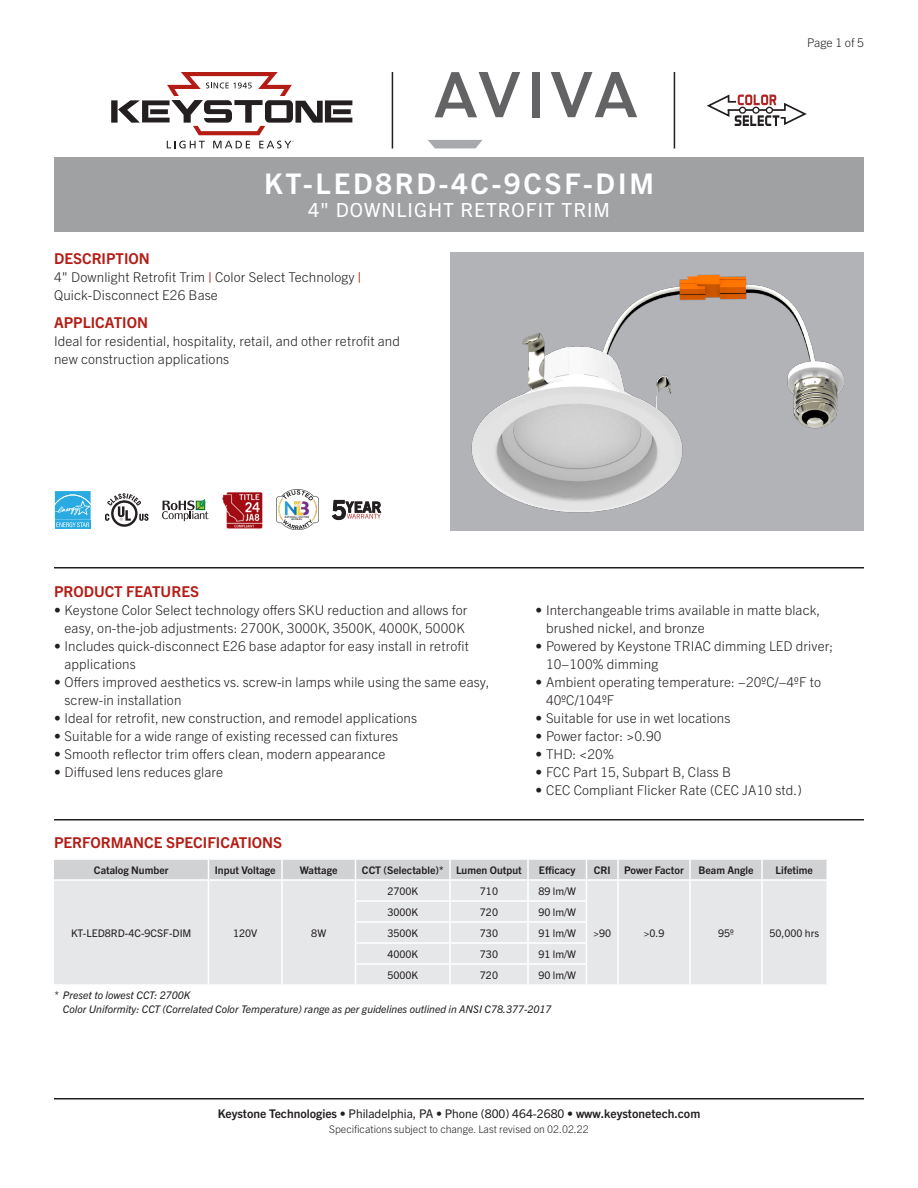
<style>
.page{position:relative;width:918px;height:1188px;background:#fff}
.page>*{position:absolute;margin:0;border:0;box-sizing:border-box;transform-origin:0 0}
.Title_Instruction{font:700 28.5px "Trade Gothic Next LT Pro";letter-spacing:.1em;color:#fff}
.SubTitle{font:19.5px "Trade Gothic Next LT Pro";letter-spacing:.05em;color:#fff}
.Heading_01{font:700 15px "Trade Gothic Next LT Pro";color:#b41d15}
.Text_SpaceBelow{font:300 13.5px/18px "Trade Gothic Next LT Pro";letter-spacing:.01em;color:#231f20}
.Text_After_Descripti{font:300 13.5px/18px "Trade Gothic Next LT Pro";letter-spacing:.01em;color:#231f20}
.t1{font:700 12px "Trade Gothic Next LT Pro";color:#231f20}
.Page{font:300 12px "Trade Gothic Next LT Pro";color:#231f20}
.Table_Footnote{font:italic 10.5px "Trade Gothic Next LT Pro";color:#231f20}
.Table_Text{font:10.5px "Trade Gothic Next LT Pro";color:#231f20}
.Table_Header{font:700 10.5px "Trade Gothic Next LT Pro";color:#231f20}
.Rev{font:300 10.5px "Trade Gothic Next LT Pro";color:#231f20}
.s1{font-weight:700;color:#b41d15}
.s2{font-weight:400}
</style>
<div class="page">
<hr style="left:54px;top:1098px;width:810px;height:2px;background:#231f20">
<hr style="left:54px;top:567px;width:810px;height:1px;background:#231f20">
<hr style="left:54px;top:819px;width:810px;height:1px;background:#231f20">
<svg style="left:54px;top:859px;width:772px;height:125px;background:#e3e4e6"></svg>
<hr style="left:689px;top:881px;width:2px;height:20px;background:#fff">
<hr style="left:761px;top:881px;width:2px;height:20px;background:#fff">
<hr style="left:689px;top:901px;width:2px;height:21px;background:#fff">
<hr style="left:761px;top:901px;width:2px;height:21px;background:#fff">
<hr style="left:689px;top:922px;width:2px;height:21px;background:#fff">
<hr style="left:761px;top:922px;width:2px;height:21px;background:#fff">
<hr style="left:689px;top:943px;width:2px;height:21px;background:#fff">
<hr style="left:761px;top:943px;width:2px;height:21px;background:#fff">
<hr style="left:689px;top:964px;width:2px;height:20px;background:#fff">
<hr style="left:761px;top:964px;width:2px;height:20px;background:#fff">
<div style="left:54px;top:158px;width:810px;height:74px;background:#a0a1a3"></div>
<div style="left:450px;top:252px;width:414px;height:279px;background:#b2b3b7"></div>
<img style="left:471px;top:274px;width:373px;height:239px">
<svg style="left:332px;top:500px;width:49px;height:20px"></svg>
<svg style="left:162px;top:499px;width:46px;height:22px"></svg>
<img style="left:277px;top:489px;width:41px;height:41px">
<svg style="left:54px;top:491px;width:1px;height:29px"></svg>
<svg style="left:55px;top:527px;width:36px;height:2px"></svg>
<svg style="left:55px;top:491px;width:36px;height:36px"></svg>
<img style="left:222px;top:492px;width:41px;height:37px">
<svg style="left:111px;top:500px;width:27px;height:27px"></svg>
<div style="left:114px;top:503px;width:21px;height:21px;background:#fff;border-radius:50%"></div>
<svg style="left:105px;top:493px;width:44px;height:28px"></svg>
<hr style="left:392px;top:72px;width:1px;height:76px;background:#231f20">
<hr style="left:674px;top:72px;width:1px;height:76px;background:#231f20">
<svg style="left:111px;top:72px;width:241px;height:63px"></svg>
<svg style="left:167px;top:141px;width:38px;height:7px"></svg>
<svg style="left:213px;top:141px;width:37px;height:7px"></svg>
<svg style="left:259px;top:141px;width:35px;height:7px"></svg>
<svg style="left:706px;top:94px;width:101px;height:32px"></svg>
<svg style="left:435px;top:72px;width:85px;height:45px"></svg>
<div style="left:532px;top:72px;width:7px;height:45px;background:#636366"></div>
<svg style="left:551px;top:72px;width:86px;height:45px"></svg>
<svg style="left:428px;top:140px;width:55px;height:9px"></svg>
<p class="Title_Instruction" style="left:264px;top:164px;width:391px">KT-LED8RD-4C-9CSF-DIM</p>
<p class="SubTitle" style="left:308px;top:197px;width:303px">4" DOWNLIGHT RETROFIT TRIM</p>
<p class="Heading_01" style="left:54px;top:248px;width:97px">DESCRIPTION</p>
<p class="Text_After_Descripti" style="left:54px;top:267px;width:309px">4" Downlight Retrofit Trim <span class="s1">|</span> Color Select Technology <span class="s1">|<br></span>Quick-Disconnect E26 Base</p>
<p class="Heading_01" style="left:54px;top:312px;width:96px">APPLICATION</p>
<p class="Text_SpaceBelow" style="left:54px;top:331px;width:348px">Ideal for residential, hospitality, retail, and other retrofit and new construction applications</p>
<p class="Page" style="left:807px;top:34px;width:58px">Page 1 of 5</p>
<p class="Heading_01" style="left:54px;top:581px;width:147px">PRODUCT FEATURES</p>
<p class="Text_SpaceBelow" style="left:54px;top:600px;width:415px;text-align:center">• Keystone Color Select technology offers SKU reduction and allows for easy, on-the-job adjustments: 2700K, 3000K, 3500K, 4000K, 5000K</p>
<p class="Text_SpaceBelow" style="left:64px;top:636px;width:406px;text-indent:-10px">• Includes quick-disconnect E26 base adaptor for easy install in retrofit applications</p>
<p class="Text_SpaceBelow" style="left:64px;top:672px;width:427px;text-indent:-10px">• Offers improved aesthetics vs. screw-in lamps while using the same easy, screw-in installation</p>
<p class="Text_SpaceBelow" style="left:54px;top:708px;width:365px">• Ideal for retrofit, new construction, and remodel applications</p>
<p class="Text_SpaceBelow" style="left:54px;top:726px;width:346px">• Suitable for a wide range of existing recessed can fixtures</p>
<p class="Text_SpaceBelow" style="left:54px;top:744px;width:333px">• Smooth reflector trim offers clean, modern appearance</p>
<p class="Text_SpaceBelow" style="left:54px;top:762px;width:171px">• Diffused lens reduces glare</p>
<p class="Text_SpaceBelow" style="left:546px;top:600px;width:276px;text-indent:-10px">• Interchangeable trims available in matte black, brushed nickel, and bronze</p>
<p class="Text_SpaceBelow" style="left:546px;top:636px;width:289px;text-indent:-10px">• Powered by Keystone TRIAC dimming LED driver;<br>10−100% dimming</p>
<p class="Text_SpaceBelow" style="left:546px;top:672px;width:277px;text-indent:-10px">• Ambient operating temperature: −20ºC/−4ºF to<br>40ºC/104ºF</p>
<p class="Text_SpaceBelow" style="left:536px;top:708px;width:197px">• Suitable for use in wet locations</p>
<p class="Text_SpaceBelow" style="left:536px;top:726px;width:128px">• Power factor: &gt;0.90</p>
<p class="Text_SpaceBelow" style="left:536px;top:744px;width:80px">• THD: &lt;20%</p>
<p class="Text_SpaceBelow" style="left:536px;top:762px;width:197px">• FCC Part 15, Subpart B, Class B</p>
<p class="Text_SpaceBelow" style="left:536px;top:780px;width:268px">• CEC Compliant Flicker Rate (CEC JA10 std.)</p>
<p class="Heading_01" style="left:54px;top:832px;width:230px">PERFORMANCE SPECIFICATIONS</p>
<p class="Table_Header" style="left:94px;top:862px;width:76px">Catalog Number</p>
<p class="Table_Header" style="left:215px;top:862px;width:62px">Input Voltage</p>
<p class="Table_Header" style="left:300px;top:862px;width:39px">Wattage</p>
<p class="Table_Header" style="left:362px;top:862px;width:83px">CCT (Selectable)*</p>
<p class="Table_Header" style="left:456px;top:862px;width:67px">Lumen Output</p>
<p class="Table_Header" style="left:539px;top:862px;width:38px">Efficacy</p>
<p class="Table_Header" style="left:594px;top:862px;width:18px">CRI</p>
<p class="Table_Header" style="left:624px;top:862px;width:61px">Power Factor</p>
<p class="Table_Header" style="left:698px;top:862px;width:57px">Beam Angle</p>
<p class="Table_Header" style="left:775px;top:862px;width:39px">Lifetime</p>
<p class="Table_Text" style="left:71px;top:925px;width:122px">KT-LED8RD-4C-9CSF-DIM</p>
<p class="Table_Text" style="left:233px;top:925px;width:26px">120V</p>
<p class="Table_Text" style="left:311px;top:925px;width:16px">8W</p>
<p class="Table_Text" style="left:387px;top:883px;width:32px">2700K</p>
<p class="Table_Text" style="left:480px;top:883px;width:20px">710</p>
<p class="Table_Text" style="left:538px;top:883px;width:39px">89 lm/W</p>
<p class="Table_Text" style="left:387px;top:904px;width:32px">3000K</p>
<p class="Table_Text" style="left:480px;top:904px;width:20px">720</p>
<p class="Table_Text" style="left:538px;top:904px;width:39px">90 lm/W</p>
<p class="Table_Text" style="left:387px;top:925px;width:32px">3500K</p>
<p class="Table_Text" style="left:480px;top:925px;width:20px">730</p>
<p class="Table_Text" style="left:538px;top:925px;width:39px">91 lm/W</p>
<p class="Table_Text" style="left:387px;top:946px;width:32px">4000K</p>
<p class="Table_Text" style="left:480px;top:946px;width:20px">730</p>
<p class="Table_Text" style="left:538px;top:946px;width:39px">91 lm/W</p>
<p class="Table_Text" style="left:387px;top:967px;width:32px">5000K</p>
<p class="Table_Text" style="left:480px;top:967px;width:20px">720</p>
<p class="Table_Text" style="left:538px;top:967px;width:39px">90 lm/W</p>
<p class="Table_Footnote" style="left:54px;top:988px;width:138px">* Preset to lowest CCT: 2700K</p>
<p class="Table_Footnote" style="left:63px;top:1002px;width:490px">Color Uniformity: CCT (Correlated Color Temperature) range as per guidelines outlined in ANSI C78.377-2017</p>
<p class="Table_Text" style="left:593px;top:925px;width:20px">&gt;90</p>
<p class="Table_Text" style="left:643px;top:925px;width:23px">&gt;0.9</p>
<p class="Table_Text" style="left:718px;top:925px;width:17px">95º</p>
<p class="Table_Text" style="left:769px;top:925px;width:51px">50,000 hrs</p>
<p class="t1" style="left:218px;top:1105px;width:484px">Keystone Technologies <span class="s2">• Philadelphia, PA • Phone (800) 464-2680 •</span> www.keystonetech.com</p>
<p class="Rev" style="left:329px;top:1122px;width:261px">Specifications subject to change. Last revised on 02.02.22</p>
</div>
